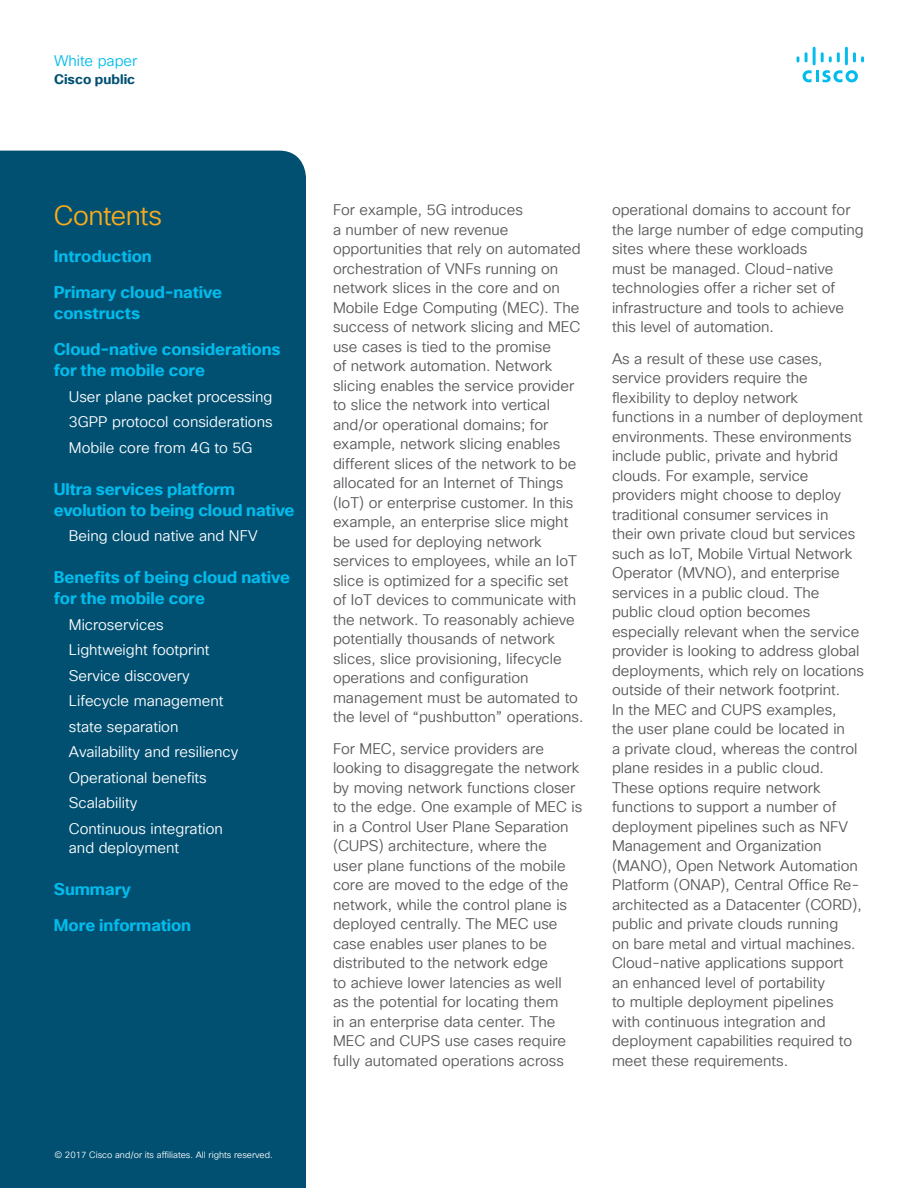
<style>
.page{position:relative;width:918px;height:1188px;background:#fff}
.page>*{position:absolute;margin:0;border:0;box-sizing:border-box;transform-origin:0 0}
.t1{font:27px "Cisco Sans TT Light";letter-spacing:-.02em;color:#faab1a}
.Subhead3_Blue{font:700 16.5px/21px "Cisco Sans TT";letter-spacing:-.005em;color:#01bcec}
.Body{font:15px/19.5px "Cisco Sans TT Light";color:#57585a}
.Body_White_intend{font:15px/19.5px "Cisco Sans TT Light";color:#fff}
.t2{font:15px "Cisco Sans TT Light";color:#01bcec}
.t3{font:700 13.5px "Cisco Sans TT";color:#005073}
.t4{font:9px "Cisco Sans TT Light";color:#fff}
</style>
<div class="page">
<svg style="left:803px;top:70px;width:55px;height:12px"></svg>
<svg style="left:797px;top:56px;width:2px;height:6px"></svg>
<svg style="left:805px;top:52px;width:3px;height:10px"></svg>
<hr style="left:813px;top:47px;width:3px;height:18px;background:#01bcec">
<svg style="left:821px;top:52px;width:19px;height:10px"></svg>
<hr style="left:845px;top:47px;width:3px;height:18px;background:#01bcec">
<svg style="left:853px;top:52px;width:11px;height:10px"></svg>
<div style="left:0;top:151px;width:306px;height:1037px;background:#015072"></div>
<p class="t2" style="left:54px;top:51px;width:85px">White paper</p>
<p class="t3" style="left:54px;top:70px;width:83px">Cisco public</p>
<p class="t1" style="left:54px;top:198px;width:110px">Contents</p>
<p class="Subhead3_Blue" style="left:54px;top:246px;width:99px">Introduction</p>
<p class="Subhead3_Blue" style="left:54px;top:282px;width:170px">Primary cloud-native constructs</p>
<p class="Subhead3_Blue" style="left:54px;top:339px;width:228px">Cloud-native considerations for the mobile core</p>
<p class="Body_White_intend" style="left:69px;top:387px;width:205px">User plane packet processing</p>
<p class="Body_White_intend" style="left:69px;top:413px;width:205px">3GPP protocol considerations</p>
<p class="Body_White_intend" style="left:69px;top:438px;width:185px">Mobile core from 4G to 5G</p>
<p class="Subhead3_Blue" style="left:54px;top:479px;width:242px">Ultra services platform evolution to being cloud native</p>
<p class="Body_White_intend" style="left:69px;top:527px;width:190px">Being cloud native and NFV</p>
<p class="Subhead3_Blue" style="left:54px;top:567px;width:238px">Benefits of being cloud native for the mobile core</p>
<p class="Body_White_intend" style="left:69px;top:615px;width:96px">Microservices</p>
<p class="Body_White_intend" style="left:69px;top:641px;width:142px">Lightweight footprint</p>
<p class="Body_White_intend" style="left:69px;top:666px;width:122px">Service discovery</p>
<p class="Body_White_intend" style="left:69px;top:692px;width:156px">Lifecycle management</p>
<p class="Body_White_intend" style="left:69px;top:717px;width:111px">state separation</p>
<p class="Body_White_intend" style="left:69px;top:743px;width:171px">Availability and resiliency</p>
<p class="Body_White_intend" style="left:69px;top:768px;width:139px">Operational benefits</p>
<p class="Body_White_intend" style="left:69px;top:794px;width:70px">Scalability</p>
<p class="Body_White_intend" style="left:69px;top:819px;width:155px">Continuous integration and deployment</p>
<p class="Subhead3_Blue" style="left:54px;top:879px;width:79px">Summary</p>
<p class="Subhead3_Blue" style="left:54px;top:915px;width:139px">More information</p>
<p class="t4" style="left:54px;top:1149px;width:220px">© 2017 Cisco and/or its affiliates. All rights reserved.</p>
<p class="Body" style="left:333px;top:201px;width:252px">For example, 5G introduces<br>a number of new revenue opportunities that rely on automated orchestration of VNFs running on network slices in the core and on Mobile Edge Computing (MEC). The success of network slicing and MEC use cases is tied to the promise<br>of network automation. Network slicing enables the service provider to slice the network into vertical and/or operational domains; for example, network slicing enables different slices of the network to be allocated for an Internet of Things (IoT) or enterprise customer. In this example, an enterprise slice might be used for deploying network services to employees, while an IoT slice is optimized for a specific set of IoT devices to communicate with the network. To reasonably achieve potentially thousands of network slices, slice provisioning, lifecycle operations and configuration management must be automated to the level of “pushbutton” operations.</p>
<p class="Body" style="left:333px;top:739px;width:251px">For MEC, service providers are looking to disaggregate the network by moving network functions closer to the edge. One example of MEC is in a Control User Plane Separation (CUPS) architecture, where the<br>user plane functions of the mobile core are moved to the edge of the network, while the control plane is deployed centrally. The MEC use case enables user planes to be distributed to the network edge<br>to achieve lower latencies as well<br>as the potential for locating them<br>in an enterprise data center. The<br>MEC and CUPS use cases require fully automated operations across</p>
<p class="Body" style="left:612px;top:201px;width:253px">operational domains to account for the large number of edge computing sites where these workloads<br>must be managed. Cloud-native technologies offer a richer set of infrastructure and tools to achieve this level of automation.</p>
<p class="Body" style="left:612px;top:349px;width:254px">As a result of these use cases, service providers require the flexibility to deploy network functions in a number of deployment environments. These environments include public, private and hybrid clouds. For example, service providers might choose to deploy traditional consumer services in<br>their own private cloud but services such as IoT, Mobile Virtual Network Operator (MVNO), and enterprise services in a public cloud. The public cloud option becomes especially relevant when the service provider is looking to address global deployments, which rely on locations outside of their network footprint.<br>In the MEC and CUPS examples,<br>the user plane could be located in<br>a private cloud, whereas the control plane resides in a public cloud.<br>These options require network functions to support a number of deployment pipelines such as NFV Management and Organization (MANO), Open Network Automation Platform (ONAP), Central Office Re&shy;architected as a Datacenter (CORD), public and private clouds running<br>on bare metal and virtual machines.<br>Cloud-native applications support<br>an enhanced level of portability<br>to multiple deployment pipelines with continuous integration and deployment capabilities required to meet these requirements.</p>
</div>
